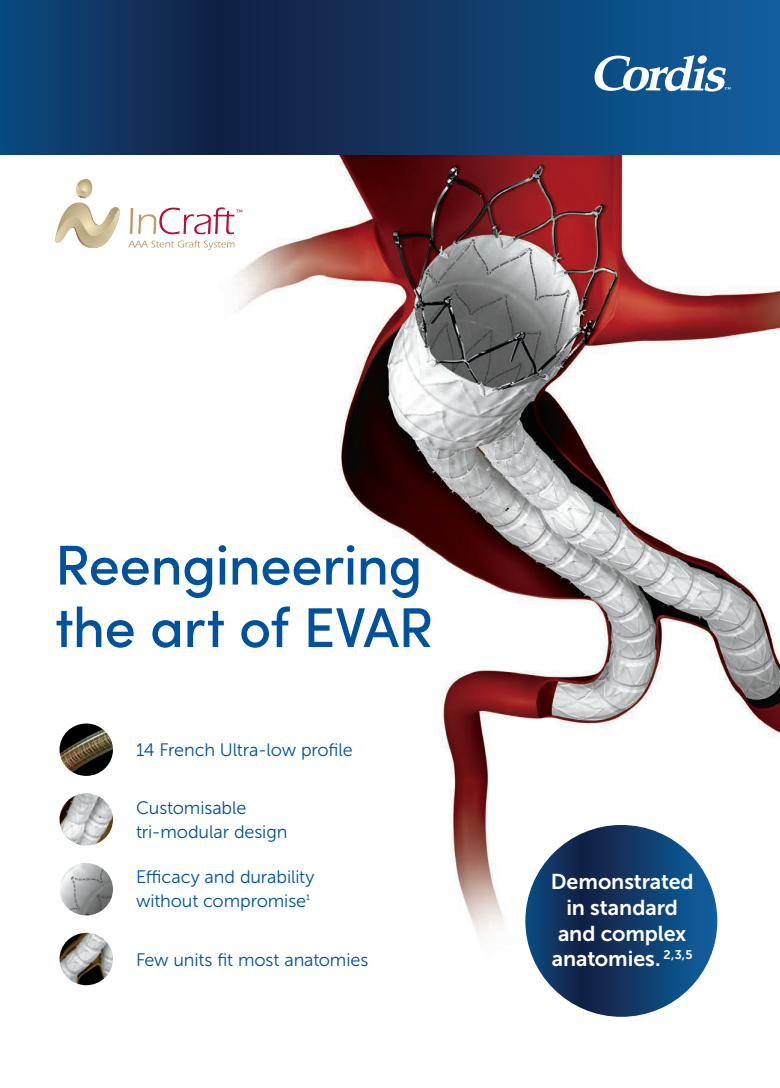
<style>
.page{position:relative;width:780px;height:1088px;background:#fff}
.page>*{position:absolute;margin:0;border:0;box-sizing:border-box;transform-origin:0 0}
.t1{font:500 56.25px/62.5px "Sofia Pro";letter-spacing:-.015em;color:#01529a}
.t2{font:21.38px/25.8px "Museo Sans 700";letter-spacing:-.005em;color:#fff;text-align:center}
.t3{font:18px/24.6px "Museo Sans 300";letter-spacing:-.005em;color:#01529a}
.t4{font:11.12px "Apex New";color:#b90f36}
.s1{font-size:12.5px}
</style>
<div class="page">
<img style="left:0;top:154px;width:780px;height:863px">
<svg style="left:0;top:0;width:780px;height:154px;background:#103b6a"></svg>
<svg style="left:130px;top:207px;width:104px;height:27px"></svg>
<svg style="left:128px;top:240px;width:106px;height:10px"></svg>
<svg style="left:55px;top:179px;width:66px;height:71px"></svg>
<img style="left:60px;top:933px;width:53px;height:52px">
<img style="left:60px;top:863px;width:53px;height:52px">
<img style="left:60px;top:793px;width:53px;height:53px">
<img style="left:60px;top:723px;width:53px;height:53px">
<svg style="left:594px;top:55px;width:137px;height:37px"></svg>
<svg style="left:525px;top:825px;width:192px;height:192px;background:#113a69"></svg>
<p class="t4" style="left:236px;top:206px;width:8px">™</p>
<h1 class="t1" style="left:55px;top:530px;width:380px">Reengineering the art of EVAR</h1>
<p class="t3" style="left:136px;top:737px;width:218px">14 French Ultra-low profile</p>
<p class="t3" style="left:136px;top:795px;width:153px">Customisable tri-modular design</p>
<p class="t3" style="left:136px;top:864px;width:180px">Efficacy and durability without compromise<span class="s1">1</span></p>
<p class="t3" style="left:136px;top:947px;width:234px">Few units fit most anatomies</p>
<p class="t2" style="left:550px;top:869px;width:144px">Demonstrated in standard and complex anatomies. <sup>2,3,5</sup></p>
</div>
